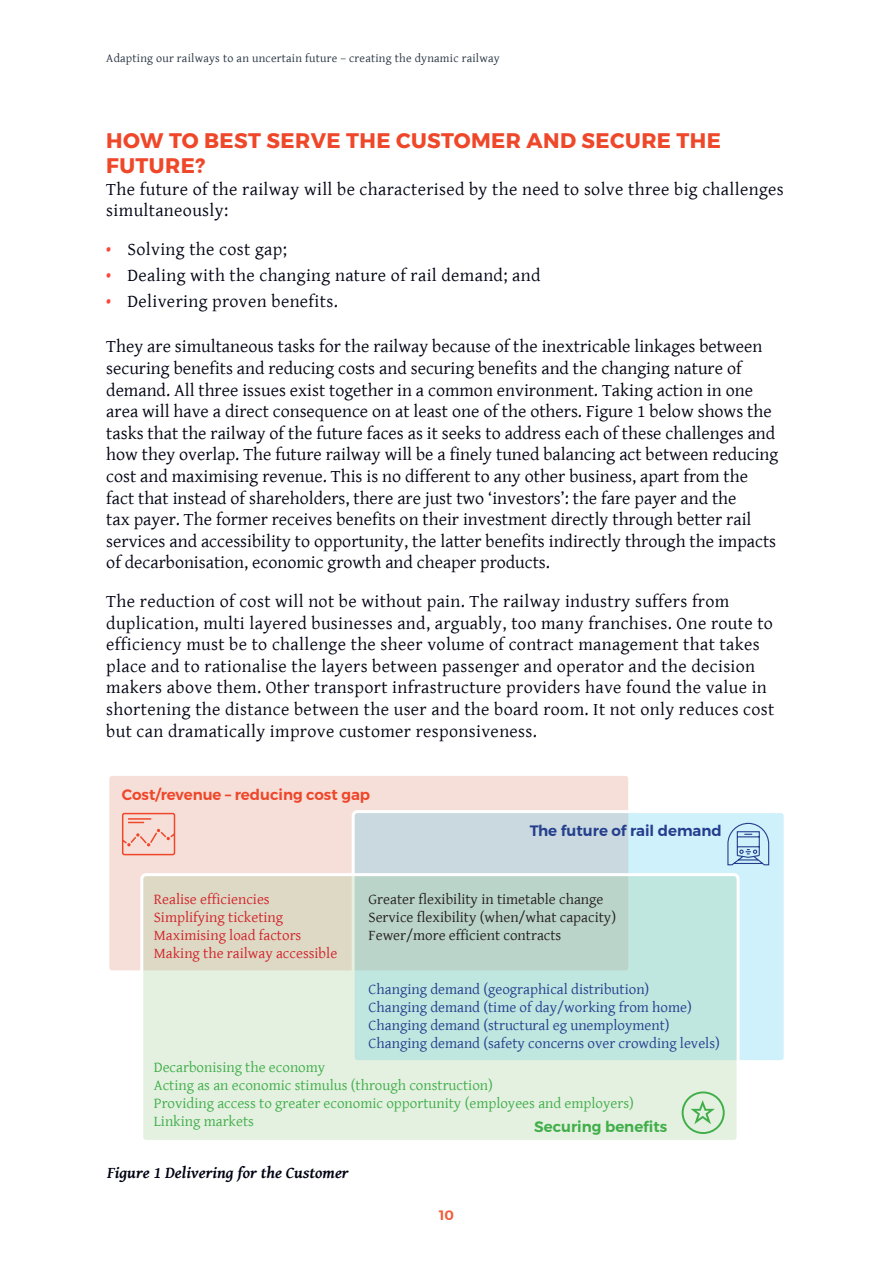
<style>
.page{position:relative;width:893px;height:1263px;background:#fff}
.page>*{position:absolute;margin:0;border:0;box-sizing:border-box;transform-origin:0 0}
.Heading_1{font:700 21px/25.2px "Montserrat";letter-spacing:.02em;color:#ef472a}
.Body_text{font:18px/21.6px "Gentium Basic";color:#000212}
.Body_text-2{font:18px/21.6px "Gentium Basic";letter-spacing:.02em;color:#000212}
.Sub_heading{font:italic 700 16.5px "Gentium Basic";color:#000212}
.t1{font:15px "Gentium Basic";color:#253f8e}
.t2{font:15px "Gentium Basic";color:#40ae49}
.t3{font:15px "Gentium Basic";color:#231f20}
.t4{font:15px "Gentium Basic";color:#d1232a}
.t5{font:600 15px "Montserrat";color:#ef472a}
.t6{font:600 15px "Montserrat";color:#253f8e}
.t7{font:600 15px "Montserrat";color:#40ae49}
.t8{font:600 13.5px "Montserrat";color:#f15b37}
.t9{font:12px "Gentium Basic";letter-spacing:.02em;color:#263241}
.s1{color:#ff4338}
</style>
<div class="page">
<hr style="left:892px;top:762px;width:1px;height:501px;background:#efecea">
<div style="left:108px;top:774px;width:522px;height:198px;background:#f7dfd9;border-radius:4px"></div>
<div style="left:106px;top:773px;width:525px;height:200px;border:3px solid #fff;border-radius:4px"></div>
<svg style="left:353px;top:812px;width:432px;height:249px;background:#cbe4ed"></svg>
<div style="left:352px;top:810px;width:435px;height:253px;border:3px solid #fff;border-radius:4px"></div>
<svg style="left:142px;top:875px;width:596px;height:266px;background:#d1e5d8"></svg>
<div style="left:140px;top:873px;width:600px;height:270px;border:3px solid #fff;border-radius:4px"></div>
<svg style="left:121px;top:812px;width:55px;height:44px"></svg>
<svg style="left:682px;top:1091px;width:43px;height:43px;background:#c1e2c0"></svg>
<svg style="left:727px;top:822px;width:43px;height:44px;background:#aacae4"></svg>
<p class="t9" style="left:106px;top:49px;width:395px">Adapting our railways to an uncertain future – creating the dynamic railway</p>
<p class="Heading_1" style="left:106px;top:128px;width:616px">HOW TO BEST SERVE THE CUSTOMER AND SECURE THE<br>FUTURE?</p>
<p class="Body_text-2" style="left:106px;top:178px;width:679px">The future of the railway will be characterised by the need to solve three big challenges simultaneously:</p>
<p class="Body_text-2" style="left:106px;top:238px;width:182px"><span class="s1">•</span> Solving the cost gap;</p>
<p class="Body_text-2" style="left:106px;top:264px;width:436px"><span class="s1">•</span> Dealing with the changing nature of rail demand; and</p>
<p class="Body_text-2" style="left:106px;top:289px;width:233px"><span class="s1">•</span> Delivering proven benefits.</p>
<p class="Body_text" style="left:106px;top:335px;width:673px">They are simultaneous tasks for the railway because of the inextricable linkages between securing benefits and reducing costs and securing benefits and the changing nature of demand. All three issues exist together in a common environment. Taking action in one area will have a direct consequence on at least one of the others. Figure 1 below shows the tasks that the railway of the future faces as it seeks to address each of these challenges and how they overlap. The future railway will be a finely tuned balancing act between reducing cost and maximising revenue. This is no different to any other business, apart from the fact that instead of shareholders, there are just two ‘investors’: the fare payer and the<br>tax payer. The former receives benefits on their investment directly through better rail services and accessibility to opportunity, the latter benefits indirectly through the impacts of decarbonisation, economic growth and cheaper products.</p>
<p class="Body_text-2" style="left:106px;top:590px;width:670px">The reduction of cost will not be without pain. The railway industry suffers from duplication, multi layered businesses and, arguably, too many franchises. One route to efficiency must be to challenge the sheer volume of contract management that takes place and to rationalise the layers between passenger and operator and the decision makers above them. Other transport infrastructure providers have found the value in shortening the distance between the user and the board room. It not only reduces cost but can dramatically improve customer responsiveness.</p>
<p class="t5" style="left:122px;top:783px;width:250px">Cost/revenue – reducing cost gap</p>
<p class="t6" style="left:530px;top:818px;width:194px">The future of rail demand</p>
<p class="t4" style="left:154px;top:888px;width:117px">Realise efficiencies</p>
<p class="t4" style="left:154px;top:906px;width:131px">Simplifying ticketing</p>
<p class="t4" style="left:154px;top:924px;width:149px">Maximising load factors</p>
<p class="t4" style="left:154px;top:942px;width:185px">Making the railway accessible</p>
<p class="t3" style="left:369px;top:888px;width:236px">Greater flexibility in timetable change</p>
<p class="t3" style="left:369px;top:906px;width:249px">Service flexibility (when/what capacity)</p>
<p class="t3" style="left:369px;top:924px;width:194px">Fewer/more efficient contracts</p>
<p class="t1" style="left:369px;top:978px;width:282px">Changing demand (geographical distribution)</p>
<p class="t1" style="left:369px;top:996px;width:325px">Changing demand (time of day/working from home)</p>
<p class="t1" style="left:369px;top:1014px;width:303px">Changing demand (structural eg unemployment)</p>
<p class="t1" style="left:369px;top:1032px;width:353px">Changing demand (safety concerns over crowding levels)</p>
<p class="t2" style="left:154px;top:1056px;width:173px">Decarbonising the economy</p>
<p class="t2" style="left:154px;top:1074px;width:341px">Acting as an economic stimulus (through construction)</p>
<p class="t2" style="left:154px;top:1092px;width:482px">Providing access to greater economic opportunity (employees and employers)</p>
<p class="t2" style="left:154px;top:1110px;width:102px">Linking markets</p>
<p class="t7" style="left:534px;top:1115px;width:135px">Securing benefits</p>
<p class="Sub_heading" style="left:107px;top:1160px;width:243px">Figure 1 Delivering for the Customer</p>
<p class="t8" style="left:439px;top:1205px;width:16px">10</p>
</div>
